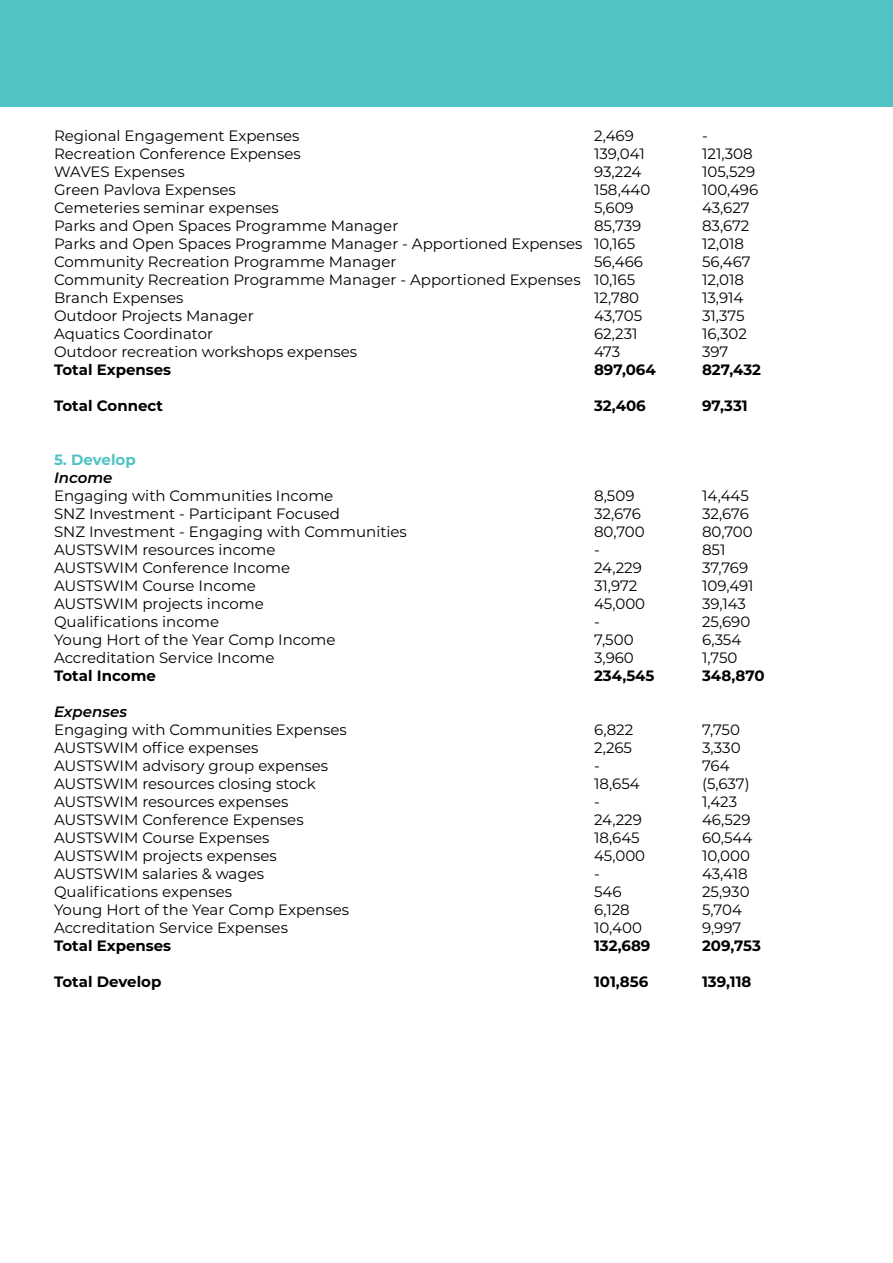
<style>
.page{position:relative;width:893px;height:1263px;background:#fff}
.page>*{position:absolute;margin:0;border:0;box-sizing:border-box;transform-origin:0 0}
.t1{font:15px "Montserrat";color:#000}
.t2{font:700 15px "Montserrat";color:#000}
.t3{font:italic 600 15px "Montserrat";color:#000}
.t4{font:700 15px "Montserrat";color:#52c3c4}
</style>
<div class="page">
<div style="left:0;top:0;width:893px;height:106px;background:#52c3c4"></div>
<p class="t1" style="left:54px;top:125px;width:247px">Regional Engagement Expenses</p>
<p class="t1" style="left:594px;top:125px;width:41px">2,469</p>
<p class="t1" style="left:702px;top:125px;width:7px">-</p>
<p class="t1" style="left:54px;top:143px;width:248px">Recreation Conference Expenses</p>
<p class="t1" style="left:594px;top:143px;width:52px">139,041</p>
<p class="t1" style="left:702px;top:143px;width:52px">121,308</p>
<p class="t1" style="left:54px;top:161px;width:132px">WAVES Expenses</p>
<p class="t1" style="left:594px;top:161px;width:49px">93,224</p>
<p class="t1" style="left:702px;top:161px;width:55px">105,529</p>
<p class="t1" style="left:54px;top:179px;width:183px">Green Pavlova Expenses</p>
<p class="t1" style="left:594px;top:179px;width:58px">158,440</p>
<p class="t1" style="left:702px;top:179px;width:58px">100,496</p>
<p class="t1" style="left:54px;top:197px;width:226px">Cemeteries seminar expenses</p>
<p class="t1" style="left:594px;top:197px;width:41px">5,609</p>
<p class="t1" style="left:702px;top:197px;width:49px">43,627</p>
<p class="t1" style="left:54px;top:215px;width:346px">Parks and Open Spaces Programme Manager</p>
<p class="t1" style="left:594px;top:215px;width:49px">85,739</p>
<p class="t1" style="left:702px;top:215px;width:49px">83,672</p>
<p class="t1" style="left:54px;top:233px;width:583px">Parks and Open Spaces Programme Manager - Apportioned Expenses 10,165</p>
<p class="t1" style="left:702px;top:233px;width:43px">12,018</p>
<p class="t1" style="left:54px;top:251px;width:344px">Community Recreation Programme Manager</p>
<p class="t1" style="left:594px;top:251px;width:50px">56,466</p>
<p class="t1" style="left:702px;top:251px;width:50px">56,467</p>
<p class="t1" style="left:54px;top:269px;width:583px">Community Recreation Programme Manager - Apportioned Expenses 10,165</p>
<p class="t1" style="left:702px;top:269px;width:43px">12,018</p>
<p class="t1" style="left:54px;top:287px;width:131px">Branch Expenses</p>
<p class="t1" style="left:594px;top:287px;width:47px">12,780</p>
<p class="t1" style="left:702px;top:287px;width:43px">13,914</p>
<p class="t1" style="left:54px;top:305px;width:201px">Outdoor Projects Manager</p>
<p class="t1" style="left:594px;top:305px;width:50px">43,705</p>
<p class="t1" style="left:702px;top:305px;width:44px">31,375</p>
<p class="t1" style="left:54px;top:323px;width:161px">Aquatics Coordinator</p>
<p class="t1" style="left:594px;top:323px;width:45px">62,231</p>
<p class="t1" style="left:702px;top:323px;width:46px">16,302</p>
<p class="t1" style="left:54px;top:341px;width:305px">Outdoor recreation workshops expenses</p>
<p class="t1" style="left:594px;top:341px;width:28px">473</p>
<p class="t1" style="left:702px;top:341px;width:28px">397</p>
<p class="t2" style="left:54px;top:358px;width:119px">Total Expenses</p>
<p class="t2" style="left:594px;top:358px;width:63px">897,064</p>
<p class="t2" style="left:702px;top:358px;width:61px">827,432</p>
<p class="t2" style="left:54px;top:394px;width:111px">Total Connect</p>
<p class="t2" style="left:594px;top:394px;width:53px">32,406</p>
<p class="t2" style="left:702px;top:394px;width:47px">97,331</p>
<p class="t4" style="left:54px;top:448px;width:83px">5. Develop</p>
<p class="t3" style="left:54px;top:467px;width:60px">Income</p>
<p class="t1" style="left:54px;top:485px;width:281px">Engaging with Communities Income</p>
<p class="t1" style="left:594px;top:485px;width:42px">8,509</p>
<p class="t1" style="left:702px;top:485px;width:48px">14,445</p>
<p class="t1" style="left:54px;top:503px;width:288px">SNZ Investment - Participant Focused</p>
<p class="t1" style="left:594px;top:503px;width:48px">32,676</p>
<p class="t1" style="left:702px;top:503px;width:48px">32,676</p>
<p class="t1" style="left:54px;top:521px;width:354px">SNZ Investment - Engaging with Communities</p>
<p class="t1" style="left:594px;top:521px;width:52px">80,700</p>
<p class="t1" style="left:702px;top:521px;width:52px">80,700</p>
<p class="t1" style="left:54px;top:539px;width:223px">AUSTSWIM resources income</p>
<p class="t1" style="left:594px;top:539px;width:7px">-</p>
<p class="t1" style="left:702px;top:539px;width:25px">851</p>
<p class="t1" style="left:54px;top:557px;width:238px">AUSTSWIM Conference Income</p>
<p class="t1" style="left:594px;top:557px;width:49px">24,229</p>
<p class="t1" style="left:702px;top:557px;width:48px">37,769</p>
<p class="t1" style="left:54px;top:575px;width:204px">AUSTSWIM Course Income</p>
<p class="t1" style="left:594px;top:575px;width:45px">31,972</p>
<p class="t1" style="left:702px;top:575px;width:53px">109,491</p>
<p class="t1" style="left:54px;top:593px;width:211px">AUSTSWIM projects income</p>
<p class="t1" style="left:594px;top:593px;width:53px">45,000</p>
<p class="t1" style="left:702px;top:593px;width:45px">39,143</p>
<p class="t1" style="left:54px;top:611px;width:167px">Qualifications income</p>
<p class="t1" style="left:594px;top:611px;width:7px">-</p>
<p class="t1" style="left:702px;top:611px;width:50px">25,690</p>
<p class="t1" style="left:54px;top:629px;width:283px">Young Hort of the Year Comp Income</p>
<p class="t1" style="left:594px;top:629px;width:41px">7,500</p>
<p class="t1" style="left:702px;top:629px;width:41px">6,354</p>
<p class="t1" style="left:54px;top:647px;width:222px">Accreditation Service Income</p>
<p class="t1" style="left:594px;top:647px;width:41px">3,960</p>
<p class="t1" style="left:702px;top:647px;width:37px">1,750</p>
<p class="t2" style="left:54px;top:664px;width:104px">Total Income</p>
<p class="t2" style="left:594px;top:664px;width:62px">234,545</p>
<p class="t2" style="left:702px;top:664px;width:64px">348,870</p>
<p class="t3" style="left:54px;top:701px;width:75px">Expenses</p>
<p class="t1" style="left:54px;top:719px;width:294px">Engaging with Communities Expenses</p>
<p class="t1" style="left:594px;top:719px;width:41px">6,822</p>
<p class="t1" style="left:702px;top:719px;width:40px">7,750</p>
<p class="t1" style="left:54px;top:737px;width:206px">AUSTSWIM office expenses</p>
<p class="t1" style="left:594px;top:737px;width:40px">2,265</p>
<p class="t1" style="left:702px;top:737px;width:40px">3,330</p>
<p class="t1" style="left:54px;top:755px;width:276px">AUSTSWIM advisory group expenses</p>
<p class="t1" style="left:594px;top:755px;width:7px">-</p>
<p class="t1" style="left:702px;top:755px;width:29px">764</p>
<p class="t1" style="left:54px;top:773px;width:263px">AUSTSWIM resources closing stock</p>
<p class="t1" style="left:594px;top:773px;width:47px">18,654</p>
<p class="t1" style="left:702px;top:773px;width:49px">(5,637)</p>
<p class="t1" style="left:54px;top:791px;width:236px">AUSTSWIM resources expenses</p>
<p class="t1" style="left:594px;top:791px;width:7px">-</p>
<p class="t1" style="left:702px;top:791px;width:37px">1,423</p>
<p class="t1" style="left:54px;top:809px;width:251px">AUSTSWIM Conference Expenses</p>
<p class="t1" style="left:594px;top:809px;width:49px">24,229</p>
<p class="t1" style="left:702px;top:809px;width:50px">46,529</p>
<p class="t1" style="left:54px;top:827px;width:217px">AUSTSWIM Course Expenses</p>
<p class="t1" style="left:594px;top:827px;width:47px">18,645</p>
<p class="t1" style="left:702px;top:827px;width:52px">60,544</p>
<p class="t1" style="left:54px;top:845px;width:224px">AUSTSWIM projects expenses</p>
<p class="t1" style="left:594px;top:845px;width:53px">45,000</p>
<p class="t1" style="left:702px;top:845px;width:49px">10,000</p>
<p class="t1" style="left:54px;top:863px;width:212px">AUSTSWIM salaries &amp; wages</p>
<p class="t1" style="left:594px;top:863px;width:7px">-</p>
<p class="t1" style="left:702px;top:863px;width:47px">43,418</p>
<p class="t1" style="left:54px;top:881px;width:180px">Qualifications expenses</p>
<p class="t1" style="left:594px;top:881px;width:29px">546</p>
<p class="t1" style="left:702px;top:881px;width:49px">25,930</p>
<p class="t1" style="left:54px;top:899px;width:297px">Young Hort of the Year Comp Expenses</p>
<p class="t1" style="left:594px;top:899px;width:37px">6,128</p>
<p class="t1" style="left:702px;top:899px;width:41px">5,704</p>
<p class="t1" style="left:54px;top:917px;width:235px">Accreditation Service Expenses</p>
<p class="t1" style="left:594px;top:917px;width:49px">10,400</p>
<p class="t1" style="left:702px;top:917px;width:41px">9,997</p>
<p class="t2" style="left:54px;top:934px;width:119px">Total Expenses</p>
<p class="t2" style="left:594px;top:934px;width:58px">132,689</p>
<p class="t2" style="left:702px;top:934px;width:60px">209,753</p>
<p class="t2" style="left:54px;top:970px;width:109px">Total Develop</p>
<p class="t2" style="left:594px;top:970px;width:56px">101,856</p>
<p class="t2" style="left:702px;top:970px;width:51px">139,118</p>
</div>
